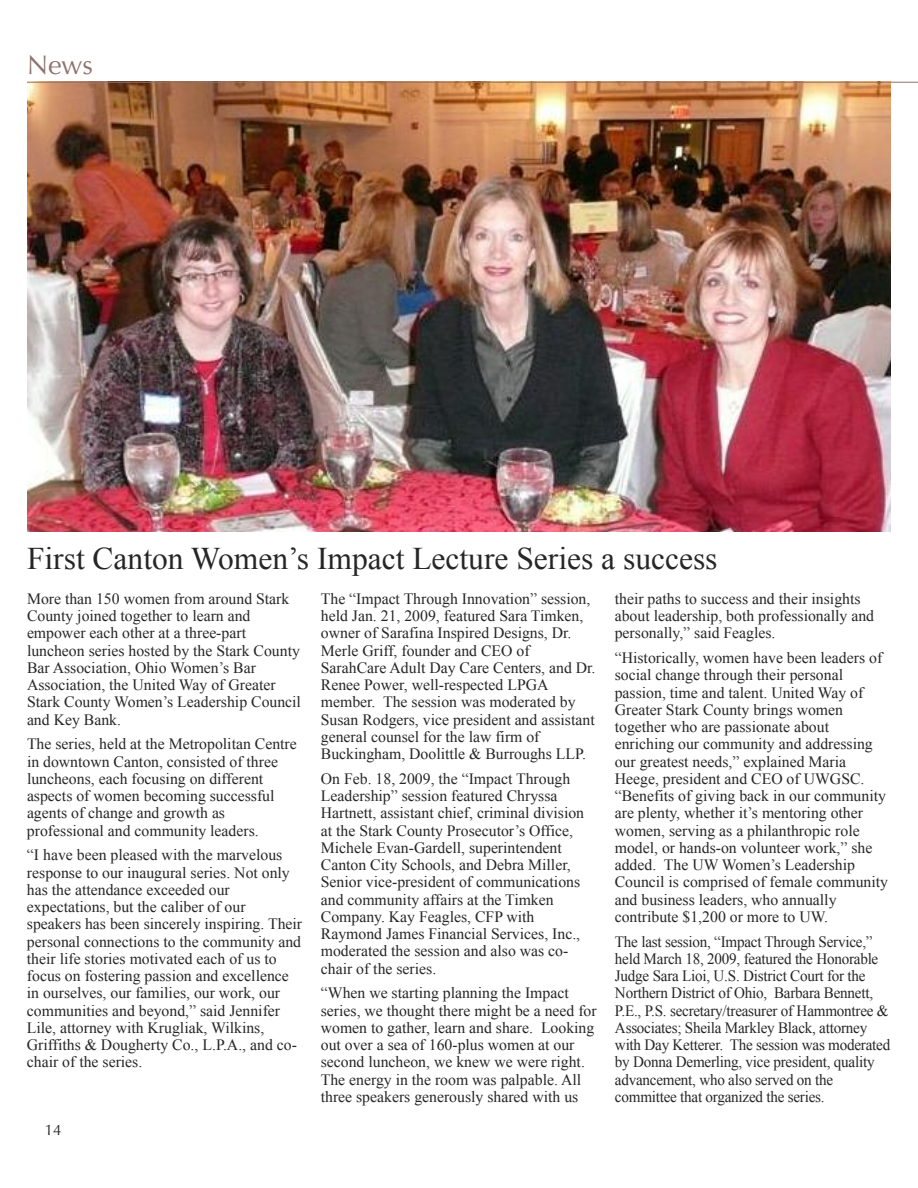
<style>
.page{position:relative;width:918px;height:1188px;background:#fff}
.page>*{position:absolute;margin:0;border:0;box-sizing:border-box;transform-origin:0 0}
.t1{font:31.5px "Times New Roman";color:#272627}
.t2{font:27px "Optima LT";color:#8e726c}
.t3{font:15.75px/17.2px "Times New Roman";color:#272627}
.t4{font:15.75px/17.2px "Times New Roman";color:#272627;scale:.96 1}
.t5{font:15px "Optima LT";color:#272627}
</style>
<div class="page">
<img style="left:27px;top:83px;width:864px;height:449px">
<hr style="left:27px;top:82px;width:891px;height:1px;background:#8e726c">
<h2 class="t2" style="left:27px;top:49px;width:68px">News</h2>
<h1 class="t1" style="left:27px;top:540px;width:692px">First Canton Women’s Impact Lecture Series a success</h1>
<p class="t3" style="left:27px;top:590px;width:276px">More than 150 women from around Stark County joined together to learn and empower each other at a three-part luncheon series hosted by the Stark County Bar Association, Ohio Women’s Bar Association, the United Way of Greater Stark County Women’s Leadership Council and Key Bank.</p>
<p class="t3" style="left:27px;top:735px;width:271px">The series, held at the Metropolitan Centre in downtown Canton, consisted of three luncheons, each focusing on different aspects of women becoming successful agents of change and growth as professional and community leaders.</p>
<p class="t3" style="left:27px;top:847px;width:277px">“I have been pleased with the marvelous response to our inaugural series. Not only has the attendance exceeded our expectations, but the caliber of our speakers has been sincerely inspiring. Their personal connections to the community and their life stories motivated each of us to focus on fostering passion and excellence in ourselves, our families, our work, our communities and beyond,” said Jennifer Lile, attorney with Krugliak, Wilkins, Griffiths &amp; Dougherty Co., L.P.A., and co&shy;chair of the series.</p>
<p class="t5" style="left:45px;top:1122px;width:18px">14</p>
<p class="t3" style="left:321px;top:590px;width:276px">The “Impact Through Innovation” session, held Jan. 21, 2009, featured Sara Timken, owner of Sarafina Inspired Designs, Dr.<br>Merle Griff, founder and CEO of SarahCare Adult Day Care Centers, and Dr.<br>Renee Power, well-respected LPGA member. The session was moderated by Susan Rodgers, vice president and assistant general counsel for the law firm of Buckingham, Doolittle &amp; Burroughs LLP.</p>
<p class="t3" style="left:321px;top:770px;width:265px">On Feb. 18, 2009, the “Impact Through Leadership” session featured Chryssa Hartnett, assistant chief, criminal division at the Stark County Prosecutor’s Office, Michele Evan-Gardell, superintendent Canton City Schools, and Debra Miller, Senior vice-president of communications and community affairs at the Timken Company. Kay Feagles, CFP with Raymond James Financial Services, Inc., moderated the session and also was co&shy;chair of the series.</p>
<p class="t3" style="left:321px;top:985px;width:277px">“When we starting planning the Impact series, we thought there might be a need for women to gather, learn and share. Looking out over a sea of 160-plus women at our second luncheon, we knew we were right.<br>The energy in the room was palpable. All three speakers generously shared with us</p>
<p class="t3" style="left:615px;top:590px;width:261px">their paths to success and their insights about leadership, both professionally and personally,” said Feagles.</p>
<p class="t3" style="left:615px;top:649px;width:275px">“Historically, women have been leaders of social change through their personal passion, time and talent. United Way of Greater Stark County brings women together who are passionate about enriching our community and addressing our greatest needs,” explained Maria Heege, president and CEO of UWGSC. “Benefits of giving back in our community are plenty, whether it’s mentoring other women, serving as a philanthropic role model, or hands-on volunteer work,” she added. The UW Women’s Leadership Council is comprised of female community and business leaders, who annually contribute $1,200 or more to UW.</p>
<p class="t4" style="left:615px;top:933px;width:288px">The last session, “Impact Through Service,” held March 18, 2009, featured the Honorable Judge Sara Lioi, U.S. District Court for the Northern District of Ohio, Barbara Bennett, P.E., P.S. secretary/treasurer of Hammontree &amp; Associates; Sheila Markley Black, attorney with Day Ketterer. The session was moderated by Donna Demerling, vice president, quality advancement, who also served on the committee that organized the series.</p>
</div>
